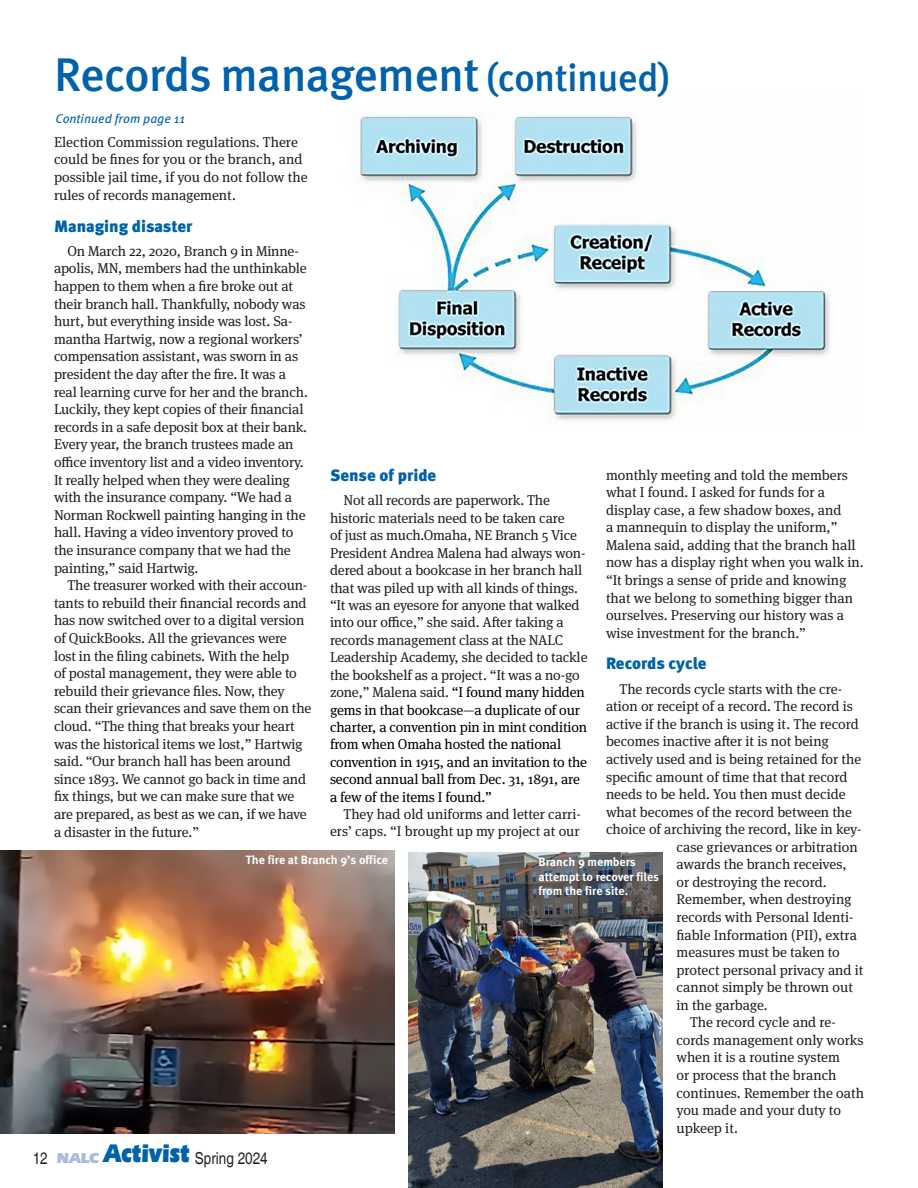
<style>
.page{position:relative;width:918px;height:1188px;background:#fff}
.page>*{position:absolute;margin:0;border:0;box-sizing:border-box;transform-origin:0 0}
.Headline{font:500 47.1px "Meta Pro";letter-spacing:-.02em;color:#0161aa}
.t1{font:900 26.55px "Eras IT Cby BT";letter-spacing:-.01em;color:#0161aa;scale:.83 1}
.Breaker{font:900 16.5px "Meta Pro";color:#0161aa}
.t2{font:condensed 16.5px "Helvetica";color:#231f20}
.t3{font:900 15px "Eras IT Cby BT";color:#aabbde}
.News_body_text{font:14.25px/17.5px "Meta Serif Pro";letter-spacing:-.01em;color:#231f20}
.t4{font:italic 12.75px "Meta Pro";color:#0161aa}
.cutline{font:700 12px/14.4px "Meta Pro";color:#fff}
.s1{font-size:38.25px}
.s2{color:#000}
</style>
<div class="page">
<img style="left:360px;top:116px;width:470px;height:305px">
<img style="left:0;top:851px;width:394px;height:283px">
<img style="left:408px;top:852px;width:255px;height:336px">
<p class="Headline" style="left:54px;top:38px;width:618px">Records management <span class="s1">(continued)</span></p>
<p class="t4" style="left:56px;top:109px;width:131px">Continued from page 11</p>
<p class="News_body_text" style="left:54px;top:132px;width:255px">Election Commission regulations. There could be fines for you or the branch, and possible jail time, if you do not follow the rules of records management.</p>
<p class="Breaker" style="left:54px;top:213px;width:140px">Managing disaster</p>
<p class="News_body_text" style="left:54px;top:241px;width:255px;text-indent:14px">On March 22, 2020, Branch 9 in Minne&shy;apolis, MN, members had the unthinkable happen to them when a fire broke out at their branch hall. Thankfully, nobody was hurt, but everything inside was lost. Sa&shy;mantha Hartwig, now a regional workers’ compensation assistant, was sworn in as president the day after the fire. It was a real learning curve for her and the branch.<br>Luckily, they kept copies of their financial records in a safe deposit box at their bank.<br>Every year, the branch trustees made an office inventory list and a video inventory.<br>It really helped when they were dealing with the insurance company. “We had a Norman Rockwell painting hanging in the hall. Having a video inventory proved to the insurance company that we had the painting,” said Hartwig.</p>
<p class="News_body_text" style="left:54px;top:576px;width:259px;text-indent:14px">The treasurer worked with their accoun&shy;tants to rebuild their financial records and has now switched over to a digital version of QuickBooks. All the grievances were lost in the filing cabinets. With the help<br>of postal management, they were able to rebuild their grievance files. Now, they scan their grievances and save them on the cloud. “The thing that breaks your heart was the historical items we lost,” Hartwig said. “Our branch hall has been around since 1893. We cannot go back in time and fix things, but we can make sure that we are prepared, as best as we can, if we have a disaster in the future.”</p>
<p class="Breaker" style="left:330px;top:462px;width:108px">Sense of pride</p>
<p class="News_body_text" style="left:330px;top:491px;width:259px;text-indent:14px">Not all records are paperwork. The historic materials need to be taken care<br>of just as much.Omaha, NE Branch 5 Vice President Andrea Malena had always won&shy;dered about a bookcase in her branch hall that was piled up with all kinds of things. “It was an eyesore for anyone that walked into our office,” she said. After taking a records management class at the NALC Leadership Academy, she decided to tackle the bookshelf as a project. “It was a no-go zone,” Malena said. <span class="s2">“I found many hidden gems in that bookcase—a duplicate of our charter, a convention pin in mint condition from when Omaha hosted the national convention in 1915, and an invitation to the second annual ball from Dec. 31, 1891, are a few of the items I found.”</span></p>
<p class="News_body_text" style="left:330px;top:805px;width:253px;text-align:right">They had old uniforms and letter carri&shy;ers’ caps. “I brought up my project at our</p>
<p class="News_body_text" style="left:606px;top:465px;width:259px">monthly meeting and told the members what I found. I asked for funds for a display case, a few shadow boxes, and<br>a mannequin to display the uniform,” Malena said, adding that the branch hall now has a display right when you walk in. “It brings a sense of pride and knowing that we belong to something bigger than ourselves. Preserving our history was a wise investment for the branch.”</p>
<p class="Breaker" style="left:606px;top:651px;width:102px">Records cycle</p>
<p class="News_body_text" style="left:620px;top:679px;width:224px">The records cycle starts with the cre-</p>
<p class="News_body_text" style="left:606px;top:697px;width:248px">ation or receipt of a record. The record is</p>
<p class="News_body_text" style="left:606px;top:714px;width:254px">active if the branch is using it. The record</p>
<p class="News_body_text" style="left:606px;top:732px;width:225px">becomes inactive after it is not being</p>
<p class="News_body_text" style="left:606px;top:750px;width:257px">actively used and is being retained for the</p>
<p class="News_body_text" style="left:606px;top:767px;width:243px">specific amount of time that that record</p>
<p class="News_body_text" style="left:606px;top:785px;width:241px">needs to be held. You then must decide</p>
<p class="News_body_text" style="left:606px;top:802px;width:248px">what becomes of the record between the</p>
<p class="News_body_text" style="left:606px;top:820px;width:257px">choice of archiving the record, like in key-</p>
<p class="News_body_text" style="left:676px;top:837px;width:183px">case grievances or arbitration</p>
<p class="News_body_text" style="left:676px;top:855px;width:172px">awards the branch receives,</p>
<p class="News_body_text" style="left:676px;top:872px;width:152px">or destroying the record.</p>
<p class="News_body_text" style="left:676px;top:890px;width:177px">Remember, when destroying</p>
<p class="News_body_text" style="left:676px;top:908px;width:179px">records with Personal Identi-</p>
<p class="News_body_text" style="left:676px;top:925px;width:182px">fiable Information (PII), extra</p>
<p class="News_body_text" style="left:676px;top:943px;width:165px">measures must be taken to</p>
<p class="News_body_text" style="left:676px;top:960px;width:189px">protect personal privacy and it</p>
<p class="News_body_text" style="left:676px;top:978px;width:178px">cannot simply be thrown out</p>
<p class="News_body_text" style="left:676px;top:995px;width:93px">in the garbage.</p>
<p class="News_body_text" style="left:676px;top:1013px;width:189px;text-indent:14px">The record cycle and re&shy;cords management only works when it is a routine system<br>or process that the branch continues. Remember the oath you made and your duty to upkeep it.</p>
<p class="cutline" style="left:246px;top:852px;width:144px">The fire at Branch 9’s office</p>
<p class="cutline" style="left:538px;top:854px;width:122px">Branch 9 members attempt to recover files from the fire site.</p>
<p class="t2" style="left:33px;top:1148px;width:17px">12</p>
<p class="t3" style="left:57px;top:1148px;width:44px">NALC</p>
<p class="t1" style="left:104px;top:1137px;width:105px">Activist</p>
<p class="t2" style="left:195px;top:1148px;width:74px">Spring 2024</p>
</div>
